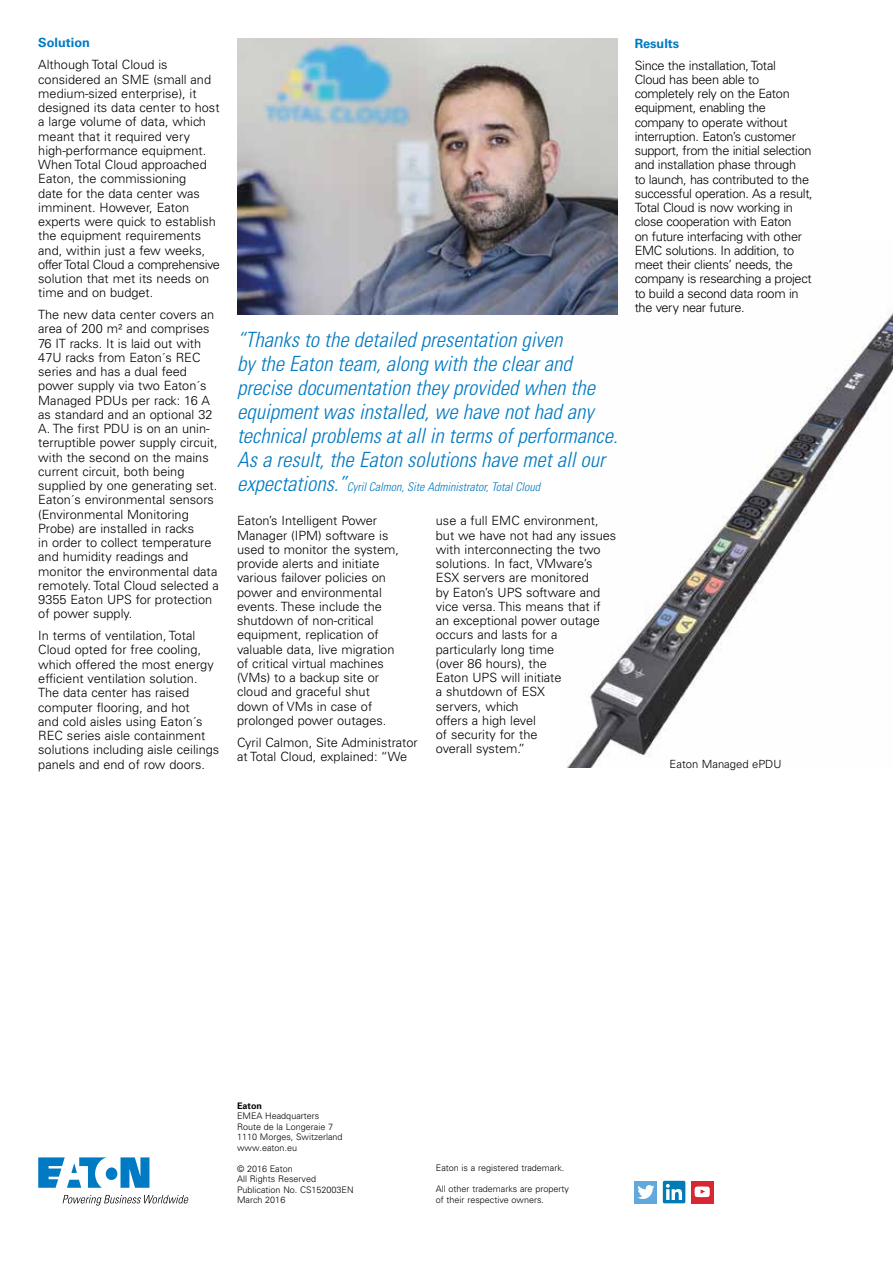
<style>
.page{position:relative;width:893px;height:1263px;background:#fff}
.page>*{position:absolute;margin:0;border:0;box-sizing:border-box;transform-origin:0 0}
.t1{font:italic 300 condensed 21px/24px "Univers LT Std";color:#007ac2}
.t2{font:300 12.75px/14.2px "Univers LT Std";color:#000}
.t3{font:300 12.75px/14.2px "Univers LT Std";letter-spacing:-.025em;color:#000}
.t4{font:700 12.75px "Univers LT Std";color:#007ac2}
.t5{font:italic 300 condensed 12px "Univers LT Std";color:#007ac2}
.t6{font:300 11.25px "Univers LT Std";color:#000}
.t7{font:300 9px/10.5px "Univers LT Std";color:#000}
.t8{font:700 9px "Univers LT Std";color:#000}
.s1{font-size:21px}
</style>
<div class="page">
<img style="left:567px;top:309px;width:326px;height:458px">
<img style="left:237px;top:38px;width:381px;height:277px">
<div style="left:691px;top:1181px;width:23px;height:22px;background:#d92732"></div>
<div style="left:635px;top:1181px;width:22px;height:22px;background:#60a9dd"></div>
<svg style="left:637px;top:1185px;width:17px;height:14px"></svg>
<div style="left:663px;top:1181px;width:22px;height:22px;background:#007bb6;border-radius:2px"></div>
<svg style="left:666px;top:1184px;width:16px;height:16px"></svg>
<svg style="left:695px;top:1186px;width:15px;height:11px"></svg>
<svg style="left:38px;top:1157px;width:111px;height:31px"></svg>
<svg style="left:63px;top:1195px;width:126px;height:10px"></svg>
<p class="t4" style="left:38px;top:36px;width:53px">Solution</p>
<p class="t2" style="left:38px;top:58px;width:183px">Although Total Cloud is considered an SME (small and medium-sized enterprise), it designed its data center to host a large volume of data, which meant that it required very high-performance equipment.<br>When Total Cloud approached<br>Eaton, the commissioning<br>date for the data center was imminent. However, Eaton experts were quick to establish the equipment requirements and, within just a few weeks, offer Total Cloud a comprehensive solution that met its needs on time and on budget.</p>
<p class="t2" style="left:38px;top:307px;width:182px">The new data center covers an area of 200 m² and comprises<br>76 IT racks. It is laid out with<br>47U racks from Eaton´s REC series and has a dual feed power supply via two Eaton´s<br>Managed PDUs per rack: 16 A as standard and an optional 32<br>A. The first PDU is on an unin&shy;terruptible power supply circuit, with the second on the mains current circuit, both being supplied by one generating set.<br>Eaton´s environmental sensors (Environmental Monitoring<br>Probe) are installed in racks<br>in order to collect temperature and humidity readings and monitor the environmental data remotely. Total Cloud selected a<br>9355 Eaton UPS for protection of power supply.</p>
<p class="t2" style="left:38px;top:629px;width:183px">In terms of ventilation, Total<br>Cloud opted for free cooling, which offered the most energy efficient ventilation solution.<br>The data center has raised computer flooring, and hot<br>and cold aisles using Eaton´s<br>REC series aisle containment solutions including aisle ceilings panels and end of row doors.</p>
<p class="t1" style="left:237px;top:328px;width:382px">“Thanks to the detailed presentation given<br>by the Eaton team, along with the clear and precise documentation they provided when the equipment was installed, we have not had any technical problems at all in terms of performance.<br>As a result, the Eaton solutions have met all our</p>
<p class="t5" style="left:237px;top:479px;width:305px"><span class="s1">expectations.”</span>Cyril Calmon, Site Administrator, Total Cloud</p>
<p class="t2" style="left:237px;top:514px;width:164px">Eaton’s Intelligent Power<br>Manager (IPM) software is used to monitor the system, provide alerts and initiate various failover policies on power and environmental events. These include the shutdown of non-critical equipment, replication of valuable data, live migration of critical virtual machines (VMs) to a backup site or cloud and graceful shut down of VMs in case of prolonged power outages.</p>
<p class="t2" style="left:237px;top:735px;width:182px">Cyril Calmon, Site Administrator at Total Cloud, explained: “We</p>
<p class="t2" style="left:436px;top:514px;width:182px">use a full EMC environment, but we have not had any issues with interconnecting the two solutions. In fact, VMware’s<br>ESX servers are monitored<br>by Eaton’s UPS software and vice versa. This means that if an exceptional power outage occurs and lasts for a particularly long time<br>(over 86 hours), the<br>Eaton UPS will initiate<br>a shutdown of ESX<br>servers, which<br>offers a high level<br>of security for the<br>overall system.”</p>
<p class="t4" style="left:635px;top:36px;width:46px">Results</p>
<p class="t3" style="left:635px;top:58px;width:180px">Since the installation, Total<br>Cloud has been able to completely rely on the Eaton equipment, enabling the company to operate without interruption. Eaton’s customer support, from the initial selection and installation phase through<br>to launch, has contributed to the successful operation. As a result,<br>Total Cloud is now working in close cooperation with Eaton<br>on future interfacing with other<br>EMC solutions. In addition, to meet their clients’ needs, the company is researching a project to build a second data room in the very near future.</p>
<p class="t6" style="left:670px;top:757px;width:113px">Eaton Managed ePDU</p>
<p class="t8" style="left:237px;top:1100px;width:27px">Eaton</p>
<p class="t7" style="left:237px;top:1111px;width:107px">EMEA Headquarters<br>Route de la Longeraie 7<br>1110 Morges, Switzerland www.eaton.eu</p>
<p class="t7" style="left:237px;top:1163px;width:118px">© 2016 Eaton<br>All Rights Reserved<br>Publication No. CS152003EN<br>March 2016</p>
<p class="t7" style="left:436px;top:1163px;width:130px">Eaton is a registered trademark.</p>
<p class="t7" style="left:436px;top:1184px;width:135px">All other trademarks are property of their respective owners.</p>
</div>
